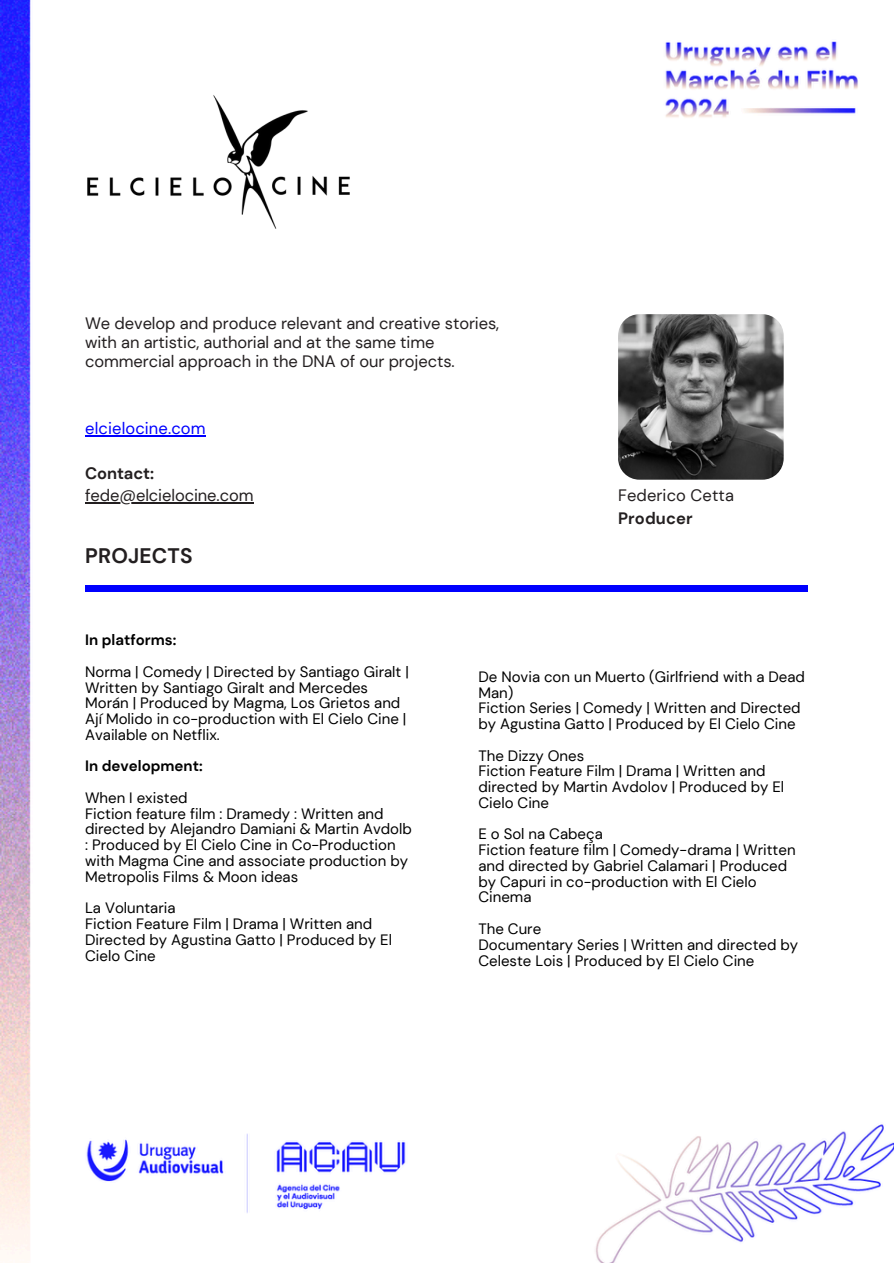
<style>
.page{position:relative;width:894px;height:1264px;background:#fff}
.page>*{position:absolute;margin:0;border:0;box-sizing:border-box;transform-origin:0 0}
.t1{font:700 21px "DM Sans";letter-spacing:.005em;color:#231f20}
.t2{font:16.5px/19.2px "DM Sans";letter-spacing:-.005em;color:#231f20}
.t3{font:700 16.5px "DM Sans";letter-spacing:.005em;color:#231f20}
.t4{font:16.5px "DM Sans";letter-spacing:.005em;color:#00f}
.t5{font:15px/15.8px "DM Sans";color:#000}
.t6{font:700 15px "DM Sans";color:#000}
</style>
<div class="page">
<img style="left:0;top:1px;width:893px;height:1261px">
<img style="left:618px;top:314px;width:165px;height:165px;border-radius:21px">
<div style="left:85px;top:585px;width:723px;height:7px;background:#00f"></div>
<img style="left:85px;top:89px;width:273px;height:144px">
<hr style="left:85px;top:502px;width:168px;height:1px;background:#231f20">
<hr style="left:85px;top:435px;width:120px;height:1px;background:#00f">
<p class="t2" style="left:85px;top:313px;width:415px">We develop and produce relevant and creative stories, with an artistic, authorial and at the same time commercial approach in the DNA of our projects.</p>
<p class="t4" style="left:85px;top:418px;width:122px">elcielocine.com</p>
<p class="t3" style="left:85px;top:462px;width:70px">Contact:</p>
<p class="t2" style="left:85px;top:486px;width:170px">fede@elcielocine.com</p>
<p class="t1" style="left:85px;top:542px;width:109px">PROJECTS</p>
<h1 class="t6" style="left:85px;top:630px;width:93px">In platforms:</h1>
<h2 class="t5" style="left:85px;top:664px;width:325px">Norma | Comedy | Directed by Santiago Giralt | Written by Santiago Giralt and Mercedes Morán | Produced by Magma, Los Grietos and Ají Molido in co-production with El Cielo Cine | Available on Netflix.</h2>
<p class="t6" style="left:85px;top:756px;width:119px">In development:</p>
<h2 class="t5" style="left:85px;top:790px;width:104px">When I existed</h2>
<p class="t5" style="left:85px;top:805px;width:328px">Fiction feature film : Dramedy : Written and directed by Alejandro Damiani &amp; Martin Avdolb : Produced by El Cielo Cine in Co-Production with Magma Cine and associate production by Metropolis Films &amp; Moon ideas</p>
<p class="t5" style="left:85px;top:900px;width:92px">La Voluntaria</p>
<p class="t5" style="left:85px;top:916px;width:308px">Fiction Feature Film | Drama | Written and<br>Directed by Agustina Gatto | Produced by El<br>Cielo Cine</p>
<p class="t2" style="left:618px;top:486px;width:117px">Federico Cetta</p>
<p class="t3" style="left:618px;top:507px;width:76px">Producer</p>
<p class="t5" style="left:478px;top:669px;width:328px">De Novia con un Muerto (Girlfriend with a Dead<br>Man)</p>
<p class="t5" style="left:478px;top:700px;width:324px">Fiction Series | Comedy | Written and Directed by Agustina Gatto | Produced by El Cielo Cine</p>
<p class="t5" style="left:478px;top:747px;width:107px">The Dizzy Ones</p>
<p class="t5" style="left:478px;top:763px;width:307px">Fiction Feature Film | Drama | Written and directed by Martin Avdolov | Produced by El<br>Cielo Cine</p>
<p class="t5" style="left:478px;top:826px;width:126px">E o Sol na Cabeça</p>
<p class="t5" style="left:478px;top:842px;width:318px">Fiction feature film | Comedy-drama | Written and directed by Gabriel Calamari | Produced by Capuri in co-production with El Cielo Cinema</p>
<p class="t5" style="left:478px;top:921px;width:64px">The Cure</p>
<p class="t5" style="left:478px;top:936px;width:321px">Documentary Series | Written and directed by<br>Celeste Lois | Produced by El Cielo Cine</p>
</div>
